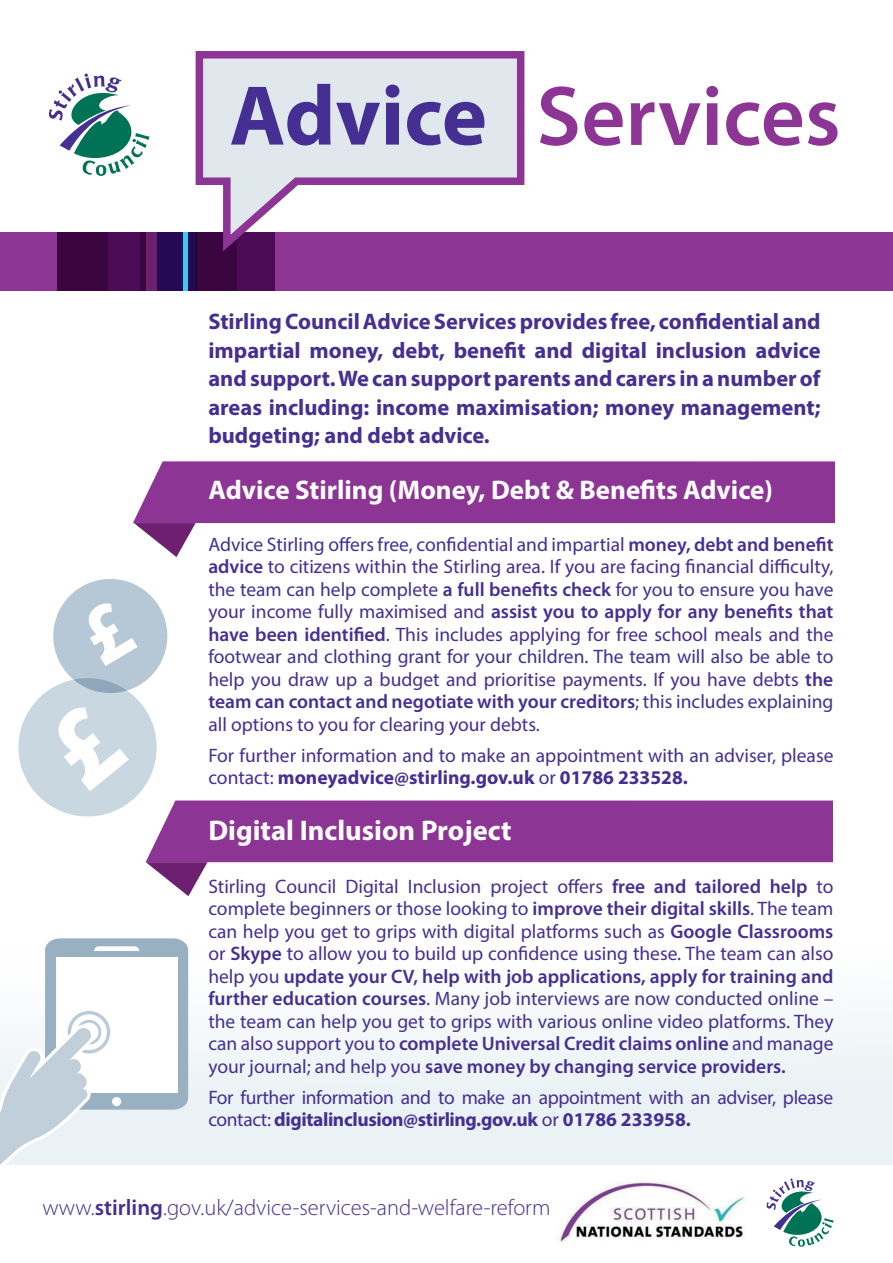
<style>
.page{position:relative;width:893px;height:1263px;background:#fff}
.page>*{position:absolute;margin:0;border:0;box-sizing:border-box;transform-origin:0 0}
.t1{font:600 85.5px "Myriad Pro";color:#8c3594}
.t2{font:700 28.5px "Myriad Pro";color:#fff}
.t3{font:700 27px "Myriad Pro";color:#fff}
.t4{font:700 22.5px/28.5px "Myriad Pro";color:#452f92;text-align:justify}
.t5{font:300 22.5px "Myriad Pro";color:#452f92}
.t6{font:19.5px/22.5px "Myriad Pro";color:#452f92;text-align:justify}
.t7{font:19.5px/22.5px "Myriad Pro";letter-spacing:-.02em;color:#452f92}
.s1{font-weight:700;color:#452f92}
.s2{font-weight:600}
.s3{font-weight:700}
</style>
<div class="page">
<img style="left:539px;top:1164px;width:222px;height:78px">
<svg style="left:766px;top:1178px;width:68px;height:69px"></svg>
<svg style="left:49px;top:73px;width:101px;height:103px"></svg>
<div style="left:0;top:231px;width:893px;height:61px;background:#8c3594"></div>
<div style="left:197px;top:231px;width:40px;height:61px;background:#3b0640"></div>
<div style="left:237px;top:231px;width:37px;height:61px;background:#4c0b55"></div>
<div style="left:157px;top:231px;width:40px;height:61px;background:#250954"></div>
<div style="left:141px;top:231px;width:16px;height:61px;background:#6d206f"></div>
<hr style="left:183px;top:230px;width:4px;height:62px;background:#40c7f4">
<div style="left:57px;top:231px;width:51px;height:61px;background:#3b0640"></div>
<svg style="left:108px;top:232px;width:37px;height:59px;background:#490a52"></svg>
<div style="left:0;top:944px;width:893px;height:220px;background:#ebf2f5"></div>
<div style="left:0;top:227px;width:893px;height:5px;background:#fff"></div>
<svg style="left:195px;top:51px;width:330px;height:209px"></svg>
<div style="left:0;top:291px;width:893px;height:5px;background:#fff"></div>
<div style="left:133px;top:461px;width:702px;height:62px;background:#8c3594"></div>
<div style="left:146px;top:800px;width:687px;height:62px;background:#8c3594"></div>
<svg style="left:146px;top:862px;width:61px;height:34px"></svg>
<svg style="left:134px;top:523px;width:62px;height:34px"></svg>
<svg style="left:0;top:938px;width:188px;height:227px"></svg>
<svg style="left:18px;top:579px;width:151px;height:239px"></svg>
<h1 class="t1" style="left:230px;top:69px;width:612px"><span class="s1">Advice</span> Services</h1>
<p class="t4" style="left:208px;top:307px;width:614px">Stirling Council Advice Services provides free, confidential and impartial money, debt, benefit and digital inclusion advice and support. We can support parents and carers in a number of areas including: income maximisation; money management; budgeting; and debt advice.</p>
<h3 class="t3" style="left:208px;top:472px;width:566px">Advice Stirling (Money, Debt &amp; Benefits Advice)</h3>
<p class="t6" style="left:208px;top:533px;width:627px">Advice Stirling offers free, confidential and impartial <span class="s2">money, debt and benefit advice</span> to citizens within the Stirling area. If you are facing financial difficulty, the team can help complete <span class="s2">a full benefits check</span> for you to ensure you have your income fully maximised and <span class="s2">assist you to apply for any benefits that have been identified</span>. This includes applying for free school meals and the footwear and clothing grant for your children. The team will also be able to help you draw up a budget and prioritise payments. If you have debts <span class="s2">the team can contact and negotiate with your creditors</span>; this includes explaining all options to you for clearing your debts.</p>
<p class="t6" style="left:208px;top:744px;width:627px">For further information and to make an appointment with an adviser, please contact: <span class="s3">moneyadvice@stirling.gov.uk</span> or <span class="s3">01786 233528.</span></p>
<h2 class="t2" style="left:208px;top:812px;width:305px">Digital Inclusion Project</h2>
<p class="t6" style="left:208px;top:874px;width:627px">Stirling Council Digital Inclusion project offers <span class="s2">free and tailored help</span> to complete beginners or those looking to <span class="s2">improve their digital skills</span>. The team can help you get to grips with digital platforms such as <span class="s2">Google Classrooms </span>or <span class="s2">Skype</span> to allow you to build up confidence using these. The team can also help you <span class="s2">update your CV, help with job applications, apply for training and further education courses</span>. Many job interviews are now conducted online – the team can help you get to grips with various online video platforms. They can also support you to <span class="s2">complete Universal Credit claims online</span> and manage your journal; and help you <span class="s2">save money by changing service providers.</span></p>
<p class="t7" style="left:208px;top:1085px;width:626px">For further information and to make an appointment with an adviser, please contact: <span class="s3">digitalinclusion@stirling.gov.uk</span> or <span class="s3">01786 233958.</span></p>
<p class="t5" style="left:43px;top:1195px;width:509px">www.<span class="s2">stirling</span>.gov.uk/advice-services-and-welfare-reform</p>
</div>
